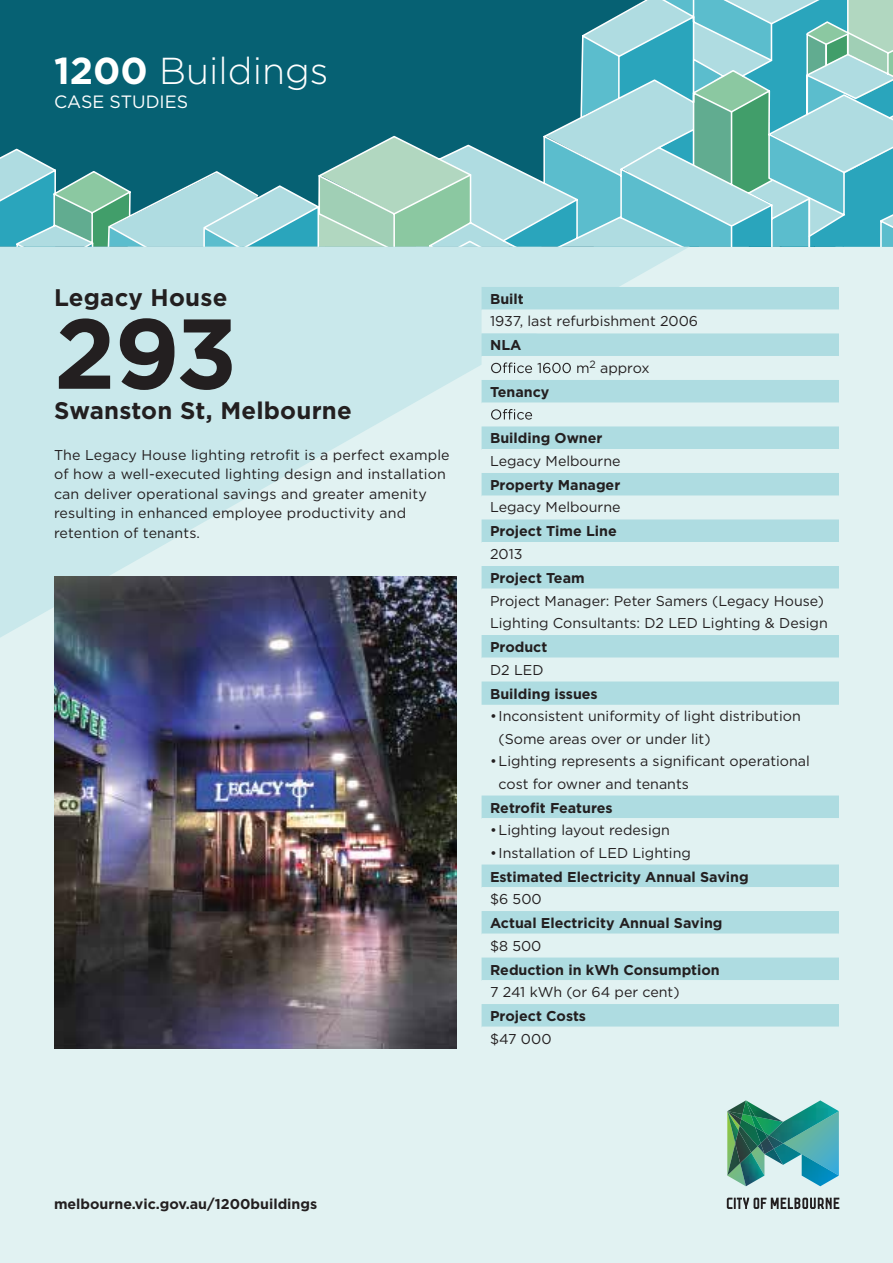
<style>
.page{position:relative;width:893px;height:1263px;background:#e1f2f2}
.page>*{position:absolute;margin:0;border:0;box-sizing:border-box;transform-origin:0 0}
.t1{font:700 99px "Gotham";color:#231f20}
.t2{font:300 37.5px "Gotham";color:#fff}
.t3{font:700 24px "Gotham";letter-spacing:.01em;color:#231f20}
.t4{font:17.85px "Gotham";color:#fff}
.t5{font:14.25px/19.5px "Gotham";color:#231f20}
.t6{font:700 14.25px "Gotham";color:#231f20}
.s1{font-weight:700}
</style>
<div class="page">
<svg style="left:0;top:0;width:893px;height:247px;background:#4c9aa3"></svg>
<svg style="left:0;top:247px;width:688px;height:391px;fill:#c9e8eb"></svg>
<div style="left:482px;top:287px;width:357px;height:23px;background:#aedce1"></div>
<div style="left:482px;top:309px;width:357px;height:24px;background:#e1f2f2"></div>
<div style="left:482px;top:333px;width:357px;height:24px;background:#aedce1"></div>
<div style="left:482px;top:356px;width:357px;height:24px;background:#e1f2f2"></div>
<div style="left:482px;top:380px;width:357px;height:23px;background:#aedce1"></div>
<div style="left:482px;top:402px;width:357px;height:24px;background:#e1f2f2"></div>
<div style="left:482px;top:426px;width:357px;height:24px;background:#aedce1"></div>
<div style="left:482px;top:449px;width:357px;height:24px;background:#e1f2f2"></div>
<div style="left:482px;top:473px;width:357px;height:23px;background:#aedce1"></div>
<div style="left:482px;top:495px;width:357px;height:24px;background:#e1f2f2"></div>
<div style="left:482px;top:519px;width:357px;height:24px;background:#aedce1"></div>
<div style="left:482px;top:542px;width:357px;height:24px;background:#e1f2f2"></div>
<div style="left:482px;top:566px;width:357px;height:23px;background:#aedce1"></div>
<div style="left:482px;top:588px;width:357px;height:24px;background:#e1f2f2"></div>
<div style="left:482px;top:611px;width:357px;height:24px;background:#e1f2f2"></div>
<div style="left:482px;top:635px;width:357px;height:23px;background:#aedce1"></div>
<div style="left:482px;top:657px;width:357px;height:24px;background:#e1f2f2"></div>
<div style="left:482px;top:681px;width:357px;height:24px;background:#aedce1"></div>
<div style="left:482px;top:795px;width:357px;height:24px;background:#aedce1"></div>
<div style="left:482px;top:818px;width:357px;height:23px;background:#e1f2f2"></div>
<div style="left:482px;top:864px;width:357px;height:24px;background:#aedce1"></div>
<div style="left:482px;top:887px;width:357px;height:24px;background:#e1f2f2"></div>
<div style="left:482px;top:911px;width:357px;height:23px;background:#aedce1"></div>
<div style="left:482px;top:933px;width:357px;height:24px;background:#e1f2f2"></div>
<div style="left:482px;top:957px;width:357px;height:24px;background:#aedce1"></div>
<div style="left:482px;top:980px;width:357px;height:24px;background:#e1f2f2"></div>
<div style="left:482px;top:1004px;width:357px;height:23px;background:#aedce1"></div>
<div style="left:482px;top:1026px;width:357px;height:24px;background:#e1f2f2"></div>
<svg style="left:491px;top:362px;width:97px;height:11px"></svg>
<svg style="left:491px;top:409px;width:41px;height:11px"></svg>
<img style="left:54px;top:577px;width:402px;height:472px">
<img style="left:727px;top:1100px;width:112px;height:86px">
<img style="left:755px;top:1127px;width:12px;height:16px">
<img style="left:764px;top:1149px;width:19px;height:16px">
<img style="left:761px;top:1137px;width:13px;height:17px">
<img style="left:727px;top:1100px;width:15px;height:14px">
<img style="left:746px;top:1100px;width:37px;height:22px">
<img style="left:742px;top:1100px;width:4px;height:16px">
<img style="left:746px;top:1100px;width:9px;height:16px">
<svg style="left:727px;top:1197px;width:112px;height:12px"></svg>
<h2 class="t2" style="left:54px;top:47px;width:276px"><span class="s1">1200</span> Buildings</h2>
<p class="t4" style="left:54px;top:91px;width:136px">CASE STUDIES</p>
<h3 class="t3" style="left:54px;top:282px;width:175px">Legacy House</h3>
<h1 class="t1" style="left:54px;top:288px;width:185px">293</h1>
<h3 class="t3" style="left:54px;top:394px;width:299px">Swanston St, Melbourne</h3>
<p class="t5" style="left:54px;top:445px;width:397px">The Legacy House lighting retrofit is a perfect example of how a well-executed lighting design and installation can deliver operational savings and greater amenity resulting in enhanced employee productivity and retention of tenants.</p>
<p class="t6" style="left:490px;top:289px;width:35px">Built</p>
<p class="t5" style="left:490px;top:311px;width:210px">1937, last refurbishment 2006</p>
<p class="t6" style="left:490px;top:336px;width:33px">NLA</p>
<p class="t5" style="left:590px;top:358px;width:62px"><sup>2</sup> approx</p>
<p class="t6" style="left:490px;top:382px;width:61px">Tenancy</p>
<p class="t6" style="left:490px;top:429px;width:114px">Building Owner</p>
<p class="t5" style="left:490px;top:451px;width:132px">Legacy Melbourne</p>
<p class="t6" style="left:490px;top:475px;width:132px">Property Manager</p>
<p class="t5" style="left:490px;top:497px;width:132px">Legacy Melbourne</p>
<p class="t6" style="left:490px;top:522px;width:128px">Project Time Line</p>
<p class="t5" style="left:490px;top:544px;width:34px">2013</p>
<p class="t6" style="left:490px;top:568px;width:96px">Project Team</p>
<p class="t5" style="left:490px;top:589px;width:339px;line-height:22.5px">Project Manager: Peter Samers (Legacy House)<br>Lighting Consultants: D2 LED Lighting &amp; Design</p>
<p class="t6" style="left:490px;top:637px;width:59px">Product</p>
<p class="t5" style="left:490px;top:659px;width:55px">D2 LED</p>
<p class="t6" style="left:490px;top:684px;width:109px">Building issues</p>
<p class="t5" style="left:499px;top:704px;width:304px;line-height:22.5px;text-indent:-9px">• Inconsistent uniformity of light distribution (Some areas over or under lit)</p>
<p class="t5" style="left:499px;top:749px;width:313px;line-height:22.5px;text-indent:-9px">• Lighting represents a significant operational cost for owner and tenants</p>
<p class="t6" style="left:490px;top:798px;width:124px">Retrofit Features</p>
<p class="t5" style="left:490px;top:820px;width:181px">• Lighting layout redesign</p>
<p class="t5" style="left:490px;top:842px;width:202px">• Installation of LED Lighting</p>
<p class="t6" style="left:490px;top:867px;width:260px">Estimated Electricity Annual Saving</p>
<p class="t5" style="left:490px;top:889px;width:53px">$6 500</p>
<p class="t6" style="left:490px;top:913px;width:234px">Actual Electricity Annual Saving</p>
<p class="t5" style="left:490px;top:935px;width:53px">$8 500</p>
<p class="t6" style="left:490px;top:960px;width:231px">Reduction in kWh Consumption</p>
<p class="t5" style="left:490px;top:982px;width:191px">7 241 kWh (or 64 per cent)</p>
<p class="t6" style="left:490px;top:1006px;width:98px">Project Costs</p>
<p class="t5" style="left:490px;top:1028px;width:63px">$47 000</p>
<p class="t6" style="left:54px;top:1194px;width:265px">melbourne.vic.gov.au/1200buildings</p>
</div>
